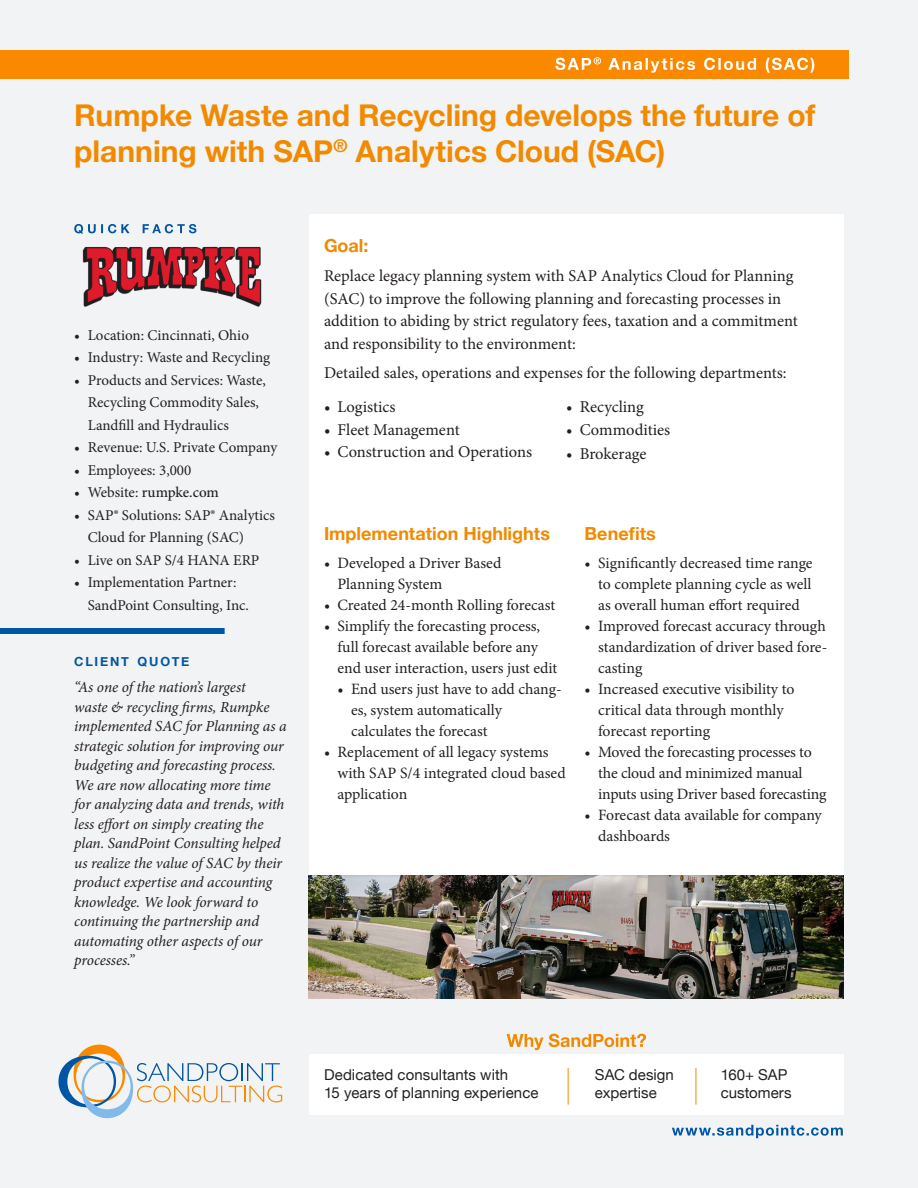
<style>
.page{position:relative;width:918px;height:1188px;background:#f2f3f4}
.page>*{position:absolute;margin:0;border:0;box-sizing:border-box;transform-origin:0 0}
.Headline_17_20_Left{font:700 30px/36px "Helvetica Neue";color:#f18a00}
.Headline_17_20_Left-2{font:700 18px "Helvetica Neue";color:#f18a00}
.t1{font:16.5px/22.5px "Minion Pro";color:#231f20}
.t2{font:15.75px/21px "Minion Pro";letter-spacing:-.005em;color:#231f20}
.t3{font:italic 15.3px/19.5px "Minion Pro";letter-spacing:-.01em;color:#231f20}
.t4{font:15px/22.5px "Minion Pro";color:#231f20}
.Headline_17_20_Left-3{font:15px/18px "Helvetica Neue";letter-spacing:.005em;color:#231f20}
.t5{font:500 15px "Minion Pro";letter-spacing:-.005em;color:#231f20}
.Headline_17_20_Left-4{font:700 12.6px "Helvetica Neue";letter-spacing:.14em;color:#0155a5}
.s1{font-weight:400}
</style>
<div class="page">
<div style="left:309px;top:1054px;width:535px;height:61px;background:#fff"></div>
<div style="left:309px;top:214px;width:535px;height:755px;background:#fff"></div>
<div style="left:0;top:50px;width:848px;height:28px;background:#fa8900"></div>
<svg style="left:74px;top:224px;width:122px;height:10px"></svg>
<svg style="left:58px;top:1045px;width:224px;height:73px"></svg>
<div style="left:0;top:628px;width:225px;height:6px;background:#0155a5"></div>
<img style="left:82px;top:246px;width:180px;height:61px">
<hr style="left:568px;top:1068px;width:1px;height:37px;background:#f18a00">
<hr style="left:696px;top:1068px;width:1px;height:37px;background:#f18a00">
<svg style="left:672px;top:1125px;width:171px;height:13px"></svg>
<svg style="left:555px;top:57px;width:259px;height:16px"></svg>
<svg style="left:507px;top:1034px;width:139px;height:16px"></svg>
<img style="left:309px;top:876px;width:535px;height:123px">
<p class="Headline_17_20_Left" style="left:74px;top:98px;width:743px">Rumpke Waste and Recycling develops the future of planning with SAP<sup>®</sup> Analytics Cloud (SAC)</p>
<p class="t4" style="left:74px;top:324px;width:176px">• Location: Cincinnati, Ohio</p>
<p class="t4" style="left:74px;top:346px;width:198px">• Industry: Waste and Recycling</p>
<p class="t4" style="left:88px;top:369px;width:180px;text-indent:-14px">• Products and Services: Waste,<br>Recycling Commodity Sales,<br>Landfill and Hydraulics</p>
<p class="t4" style="left:74px;top:436px;width:205px">• Revenue: U.S. Private Company</p>
<p class="t4" style="left:74px;top:459px;width:119px">• Employees: 3,000</p>
<p class="t5" style="left:74px;top:482px;width:146px"><span class="s1">• Website:</span> rumpke.com</p>
<p class="t4" style="left:88px;top:504px;width:189px;text-indent:-14px">• SAP® Solutions: SAP® Analytics<br>Cloud for Planning (SAC)</p>
<p class="t4" style="left:74px;top:549px;width:187px">• Live on SAP S/4 HANA ERP</p>
<p class="t4" style="left:88px;top:571px;width:163px;text-indent:-14px">• Implementation Partner:<br>SandPoint Consulting, Inc.</p>
<p class="Headline_17_20_Left-4" style="left:74px;top:652px;width:117px">CLIENT QUOTE</p>
<p class="t3" style="left:74px;top:678px;width:214px">“As one of the nation’s largest<br>waste &amp; recycling firms, Rumpke implemented SAC for Planning as a strategic solution for improving our budgeting and forecasting process.<br>We are now allocating more time for analyzing data and trends, with less effort on simply creating the plan. SandPoint Consulting helped us realize the value of SAC by their product expertise and accounting knowledge. We look forward to continuing the partnership and automating other aspects of our processes.”</p>
<p class="Headline_17_20_Left-2" style="left:324px;top:231px;width:46px">Goal:</p>
<p class="t1" style="left:324px;top:265px;width:475px">Replace legacy planning system with SAP Analytics Cloud for Planning (SAC) to improve the following planning and forecasting processes in addition to abiding by strict regulatory fees, taxation and a commitment and responsibility to the environment:</p>
<p class="t1" style="left:324px;top:362px;width:464px">Detailed sales, operations and expenses for the following departments:</p>
<p class="t1" style="left:324px;top:396px;width:73px">• Logistics</p>
<p class="t1" style="left:324px;top:418px;width:137px">• Fleet Management</p>
<p class="t1" style="left:324px;top:441px;width:210px">• Construction and Operations</p>
<p class="t1" style="left:566px;top:396px;width:79px">• Recycling</p>
<p class="t1" style="left:566px;top:418px;width:106px">• Commodities</p>
<p class="t1" style="left:566px;top:442px;width:82px">• Brokerage</p>
<p class="Headline_17_20_Left-2" style="left:324px;top:519px;width:228px">Implementation Highlights</p>
<p class="t2" style="left:338px;top:552px;width:165px;text-indent:-14px">• Developed a Driver Based<br>Planning System</p>
<p class="t2" style="left:324px;top:594px;width:233px">• Created 24-month Rolling forecast</p>
<p class="t2" style="left:338px;top:615px;width:221px;text-indent:-14px">• Simplify the forecasting process, full forecast available before any end user interaction, users just edit</p>
<p class="t2" style="left:351px;top:678px;width:212px;text-indent:-14px">• End users just have to add chang&shy;es, system automatically calculates the forecast</p>
<p class="t2" style="left:338px;top:741px;width:230px;text-indent:-14px">• Replacement of all legacy systems with SAP S/4 integrated cloud based application</p>
<p class="Headline_17_20_Left-2" style="left:585px;top:519px;width:73px">Benefits</p>
<p class="t2" style="left:598px;top:552px;width:216px;text-align:justify;text-indent:-14px">• Significantly decreased time range to complete planning cycle as well as overall human effort required</p>
<p class="t2" style="left:598px;top:615px;width:231px;text-align:justify;text-indent:-14px">• Improved forecast accuracy through standardization of driver based fore&shy;casting</p>
<p class="t2" style="left:598px;top:678px;width:198px;text-indent:-14px">• Increased executive visibility to critical data through monthly forecast reporting</p>
<p class="t2" style="left:598px;top:741px;width:230px;text-indent:-14px">• Moved the forecasting processes to the cloud and minimized manual inputs using Driver based forecasting</p>
<p class="t2" style="left:598px;top:804px;width:225px;text-indent:-14px">• Forecast data available for company dashboards</p>
<p class="Headline_17_20_Left-3" style="left:324px;top:1067px;width:216px">Dedicated consultants with<br>15 years of planning experience</p>
<p class="Headline_17_20_Left-3" style="left:721px;top:1067px;width:72px">160+ SAP customers</p>
<p class="Headline_17_20_Left-3" style="left:595px;top:1067px;width:80px">SAC design expertise</p>
</div>
